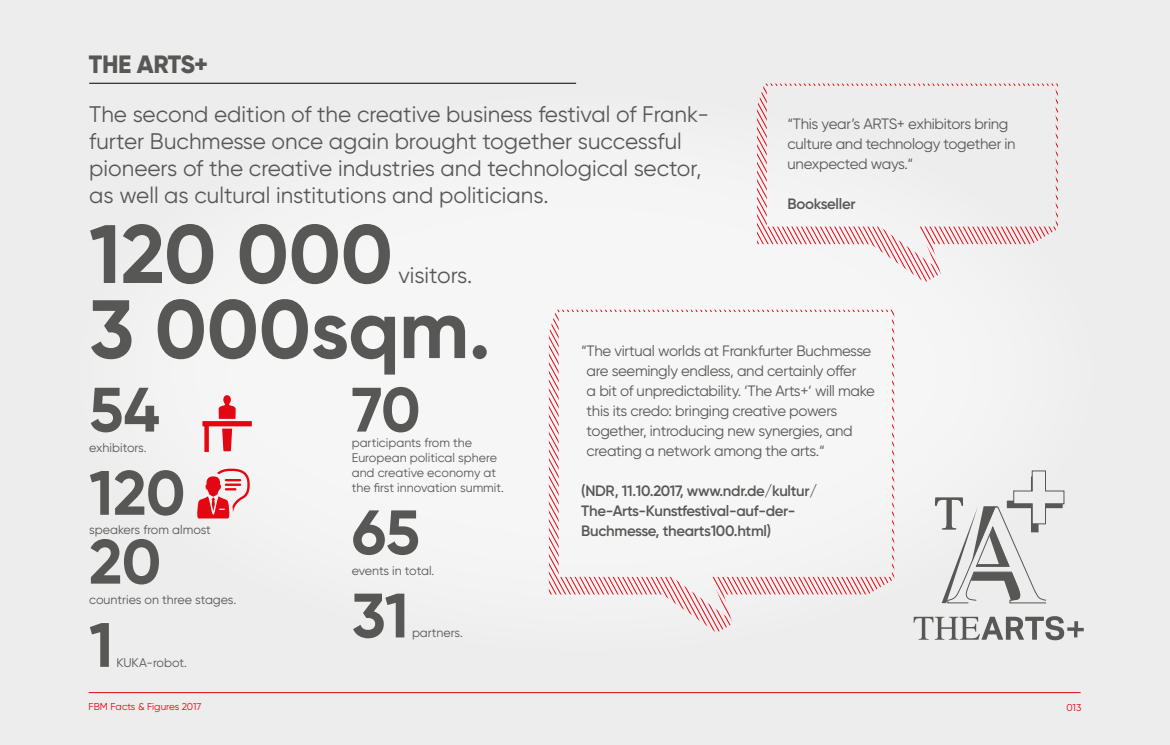
<style>
.page{position:relative;width:1170px;height:745px;background:#fff}
.page>*{position:absolute;margin:0;border:0;box-sizing:border-box;transform-origin:0 0}
.t1{font:700 82.5px "Gilroy";color:#575756}
.t2{font:700 62.5px "Gilroy";letter-spacing:-.01em;color:#575756}
.t3{font:800 25px "Gilroy";letter-spacing:-.02em;color:#575756}
.t4{font:22.5px/27px "Gilroy";color:#575756}
.t5{font:15px/20px "Gilroy";letter-spacing:-.02em;color:#575756}
.t6{font:600 15px/20px "Gilroy";letter-spacing:-.02em;color:#575756}
.t7{font:12.5px/15px "Gilroy";color:#575756}
.t8{font:10px "Gilroy";color:#e30613}
</style>
<div class="page">
<div style="left:0;top:0;width:1169px;height:744px;background:#ededed"></div>
<hr style="left:89px;top:691px;width:991px;height:1px;background:#e30613">
<div style="left:55px;top:76px;width:1062px;height:594px;background:#f4f4f4;border-radius:50%"></div>
<svg style="left:202px;top:395px;width:50px;height:56px"></svg>
<svg style="left:197px;top:468px;width:53px;height:50px"></svg>
<hr style="left:89px;top:83px;width:487px;height:1px;background:#000">
<svg style="left:913px;top:616px;width:170px;height:24px"></svg>
<svg style="left:935px;top:470px;width:129px;height:133px"></svg>
<svg style="left:756px;top:83px;width:301px;height:199px"></svg>
<svg style="left:549px;top:309px;width:31px;height:286px"></svg>
<svg style="left:580px;top:309px;width:157px;height:323px"></svg>
<svg style="left:737px;top:309px;width:157px;height:286px"></svg>
<h3 class="t3" style="left:89px;top:49px;width:121px">THE ARTS+</h3>
<h3 class="t4" style="left:89px;top:100px;width:621px">The second edition of the creative business festival of Frank&shy;furter Buchmesse once again brought together successful pioneers of the creative industries and technological sector, as well as cultural institutions and politicians.</h3>
<h1 class="t1" style="left:89px;top:202px;width:305px">120 000</h1>
<p class="t5" style="left:787px;top:113px;width:229px">“This year’s ARTS+ exhibitors bring culture and technology together in unexpected ways.“</p>
<p class="t6" style="left:787px;top:193px;width:69px">Bookseller</p>
<h3 class="t4" style="left:398px;top:261px;width:76px">visitors.</h3>
<h1 class="t1" style="left:89px;top:277px;width:403px">3 000sqm.</h1>
<p class="t5" style="left:586px;top:340px;width:290px;text-indent:-5px">“The virtual worlds at Frankfurter Buchmesse are seemingly endless, and certainly offer<br>a bit of unpredictability. ‘The Arts+‘ will make this its credo: bringing creative powers together, introducing new synergies, and creating a network among the arts.“</p>
<p class="t6" style="left:581px;top:480px;width:237px">(NDR, 11.10.2017, www.ndr.de/kultur/<br>The-Arts-Kunstfestival-auf-der-<br>Buchmesse, thearts100.html)</p>
<h2 class="t2" style="left:352px;top:370px;width:70px">70</h2>
<p class="t7" style="left:352px;top:434px;width:154px">participants from the<br>European political sphere and creative economy at the first innovation summit.</p>
<h2 class="t2" style="left:352px;top:493px;width:70px">65</h2>
<p class="t7" style="left:352px;top:562px;width:84px">events in total.</p>
<h2 class="t2" style="left:352px;top:576px;width:59px">31</h2>
<h2 class="t2" style="left:89px;top:370px;width:72px">54</h2>
<p class="t7" style="left:89px;top:440px;width:59px">exhibitors.</p>
<h2 class="t2" style="left:89px;top:453px;width:98px">120</h2>
<p class="t7" style="left:89px;top:521px;width:123px">speakers from almost</p>
<h2 class="t2" style="left:89px;top:522px;width:73px">20</h2>
<p class="t7" style="left:89px;top:592px;width:149px">countries on three stages.</p>
<h2 class="t2" style="left:89px;top:605px;width:26px">1</h2>
<p class="t7" style="left:412px;top:625px;width:53px">partners.</p>
<p class="t7" style="left:116px;top:654px;width:72px">KUKA-robot.</p>
<p class="t8" style="left:89px;top:699px;width:114px">FBM Facts &amp; Figures 2017</p>
<p class="t8" style="left:1066px;top:700px;width:16px">013</p>
</div>
